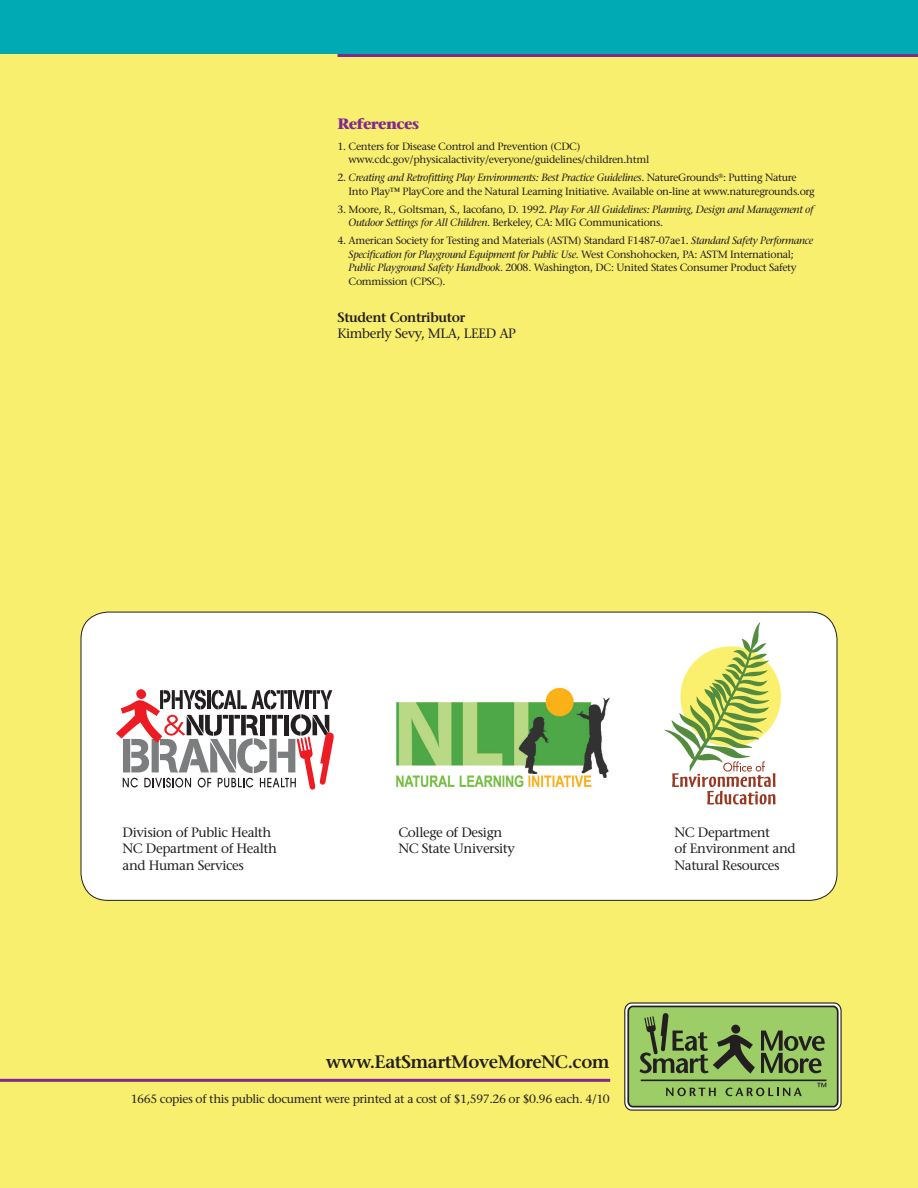
<style>
.page{position:relative;width:918px;height:1188px;background:#f8ef6f}
.page>*{position:absolute;margin:0;border:0;box-sizing:border-box;transform-origin:0 0}
.t1{font:600 18px "Stone Serif";letter-spacing:-.03em;color:#231f20}
.t2{font:700 15px "Stone Serif";letter-spacing:-.04em;color:#812990}
.t3{font:13.5px/16.5px "Stone Serif";letter-spacing:-.03em;color:#231f20}
.t4{font:600 13.5px "Stone Serif";letter-spacing:-.03em;color:#231f20}
.t5{font:12px "Stone Serif";letter-spacing:-.03em;color:#231f20}
.t6{font:10.5px/13.5px "Stone Serif";letter-spacing:-.03em;color:#231f20}
.t7{font:italic 10.5px/13.5px "Stone Serif";letter-spacing:-.03em;color:#231f20}
.s1{font-style:italic}
.s2{font-style:normal}
</style>
<div class="page">
<div style="left:81px;top:612px;width:756px;height:288px;background:#fff;border-radius:27px"></div>
<hr style="left:0;top:1079px;width:610px;height:3px;background:#812990">
<svg style="left:625px;top:1003px;width:216px;height:107px"></svg>
<div style="left:624px;top:1002px;width:218px;height:109px;border:1px solid #231f20;border-radius:7px"></div>
<div style="left:628px;top:1006px;width:210px;height:101px;background:#9ccd66;border-radius:5px"></div>
<div style="left:627px;top:1006px;width:212px;height:101px;border:2px solid #231f20;border-radius:5px"></div>
<hr style="left:641px;top:1080px;width:185px;height:1px;background:#231f20">
<svg style="left:666px;top:1088px;width:50px;height:8px"></svg>
<svg style="left:726px;top:1088px;width:76px;height:8px"></svg>
<svg style="left:761px;top:1031px;width:64px;height:42px"></svg>
<svg style="left:639px;top:1013px;width:116px;height:61px"></svg>
<svg style="left:817px;top:1083px;width:9px;height:4px"></svg>
<div style="left:0;top:0;width:918px;height:54px;background:#00aab5"></div>
<hr style="left:338px;top:54px;width:580px;height:3px;background:#812990">
<svg style="left:116px;top:690px;width:218px;height:100px"></svg>
<img style="left:396px;top:687px;width:214px;height:101px">
<svg style="left:664px;top:622px;width:112px;height:183px"></svg>
<h2 class="t2" style="left:338px;top:115px;width:83px">References</h2>
<p class="t6" style="left:349px;top:139px;width:302px;text-indent:-11px">1. Centers for Disease Control and Prevention (CDC) www.cdc.gov/physicalactivity/everyone/guidelines/children.html</p>
<p class="t6" style="left:349px;top:171px;width:468px;text-indent:-11px">2. <span class="s1">Creating and Retrofitting Play Environments: Best Practice Guidelines</span>. NatureGrounds<sup>®</sup>: Putting Nature<br>Into Play™ PlayCore and the Natural Learning Initiative. Available on-line at www.naturegrounds.org</p>
<p class="t7" style="left:349px;top:203px;width:468px;text-indent:-11px"><span class="s2">3. Moore, R., Goltsman, S., Iacofano, D. 1992.</span> Play For All Guidelines: Planning, Design and Management of<br>Outdoor Settings for All Children<span class="s2">. Berkeley, CA: MIG Communications.</span></p>
<p class="t6" style="left:349px;top:234px;width:466px;text-indent:-11px">4. American Society for Testing and Materials (ASTM) Standard F1487-07ae1. <span class="s1">Standard Safety Performance Specification for Playground Equipment for Public Use</span>. West Conshohocken, PA: ASTM International; <span class="s1">Public Playground Safety Handbook</span>. 2008. Washington, DC: United States Consumer Product Safety Commission (CPSC).</p>
<p class="t4" style="left:338px;top:309px;width:129px">Student Contributor</p>
<p class="t3" style="left:338px;top:325px;width:180px">Kimberly Sevy, MLA, LEED AP</p>
<p class="t3" style="left:123px;top:824px;width:156px">Division of Public Health<br>NC Department of Health and Human Services</p>
<p class="t3" style="left:398px;top:824px;width:118px">College of Design<br>NC State University</p>
<p class="t3" style="left:675px;top:824px;width:123px">NC Department<br>of Environment and<br>Natural Resources</p>
<h1 class="t1" style="left:326px;top:1050px;width:285px">www.EatSmartMoveMoreNC.com</h1>
<p class="t5" style="left:131px;top:1091px;width:480px">1665 copies of this public document were printed at a cost of $1,597.26 or $0.96 each. 4/10</p>
</div>
